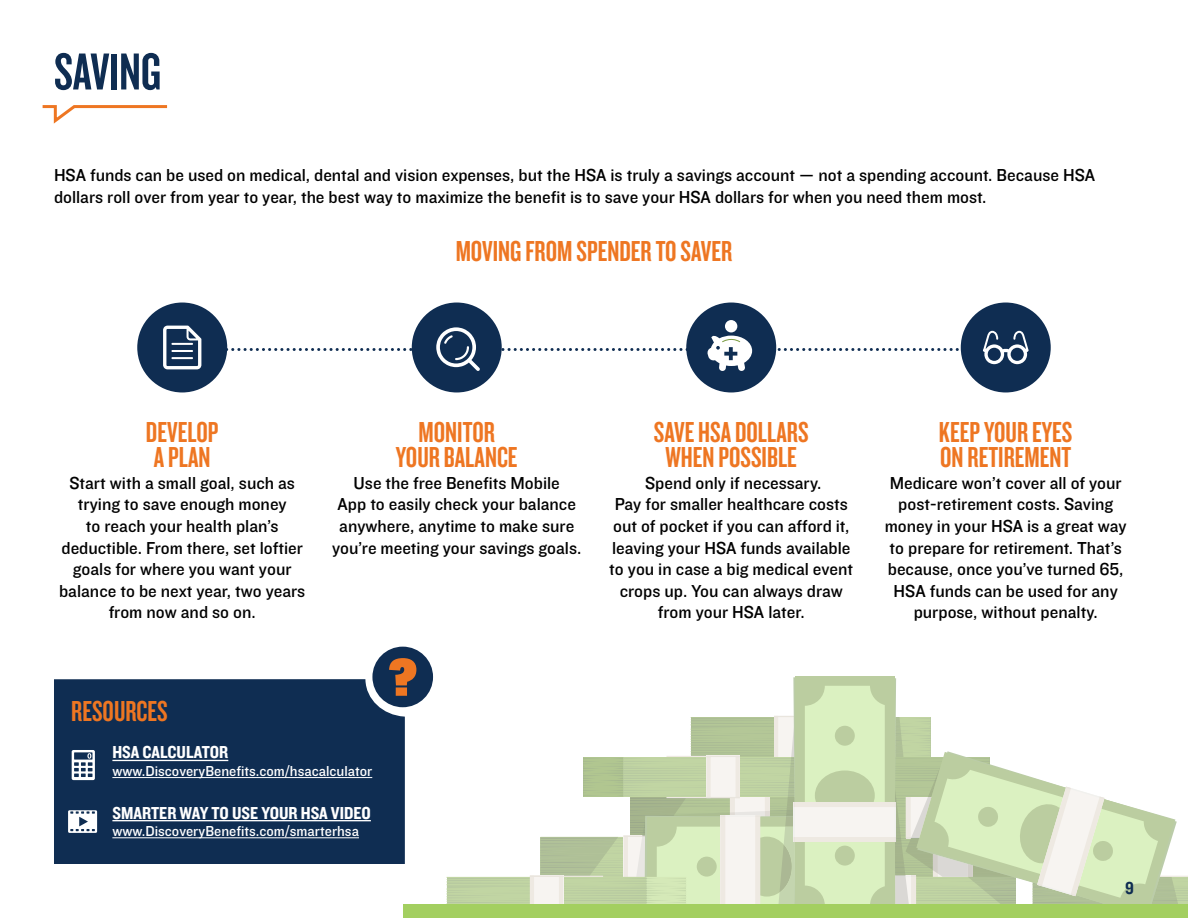
<style>
.page{position:relative;width:1188px;height:918px;background:#fff}
.page>*{position:absolute;margin:0;border:0;box-sizing:border-box;transform-origin:0 0}
.t1{font:54px "Knockout 48 Featherweight";color:#0f2d52}
.t2{font:30px/24.9px "Knockout 48 Featherweight";color:#ee7622}
.t3{font:18px/21.6px "Knockout 31 Junior Middlewt";color:#000;text-align:center}
.t4{font:18px "Knockout 50 Welterweight";color:#fff}
.t5{font:18px "Knockout 50 Welterweight";color:#0f2d52}
.t6{font:15px "Knockout 31 Junior Middlewt";color:#fff}
</style>
<div class="page">
<svg style="left:447px;top:676px;width:741px;height:228px"></svg>
<div style="left:961px;top:303px;width:90px;height:89px;background:#0f2d52;border-radius:50%"></div>
<div style="left:686px;top:303px;width:90px;height:89px;background:#0f2d52;border-radius:50%"></div>
<div style="left:725px;top:320px;width:12px;height:12px;background:#fff;border-radius:50%"></div>
<div style="left:137px;top:303px;width:90px;height:89px;background:#0f2d52;border-radius:50%"></div>
<div style="left:412px;top:303px;width:90px;height:89px;background:#0f2d52;border-radius:50%"></div>
<svg style="left:163px;top:326px;width:866px;height:45px"></svg>
<svg style="left:42px;top:105px;width:126px;height:19px"></svg>
<div style="left:404px;top:904px;width:784px;height:14px;background:#a3cf60"></div>
<div style="left:54px;top:679px;width:352px;height:185px;background:#0f2d52"></div>
<div style="left:372px;top:647px;width:61px;height:60px;background:#0f2d52;border-radius:50%"></div>
<svg style="left:389px;top:658px;width:27px;height:38px"></svg>
<hr style="left:112px;top:760px;width:116px;height:1px;background:#fff">
<hr style="left:112px;top:777px;width:260px;height:1px;background:#fff">
<hr style="left:112px;top:820px;width:259px;height:1px;background:#fff">
<hr style="left:112px;top:837px;width:247px;height:1px;background:#fff">
<svg style="left:68px;top:810px;width:29px;height:23px"></svg>
<svg style="left:72px;top:750px;width:23px;height:30px"></svg>
<h1 class="t1" style="left:54px;top:39px;width:109px">SAVING</h1>
<p class="t3" style="left:54px;top:164px;width:1043px;text-align:left">HSA funds can be used on medical, dental and vision expenses, but the HSA is truly a savings account — not a spending account. Because HSA dollars roll over from year to year, the best way to maximize the benefit is to save your HSA dollars for when you need them most.</p>
<h2 class="t2" style="left:456px;top:237px;width:278px">MOVING FROM SPENDER TO SAVER</h2>
<h2 class="t2" style="left:146px;top:419px;width:74px">DEVELOP<br>A PLAN</h2>
<p class="t3" style="left:59px;top:471px;width:248px">Start with a small goal, such as trying to save enough money<br>to reach your health plan’s deductible. From there, set loftier goals for where you want your balance to be next year, two years from now and so on.</p>
<h2 class="t2" style="left:396px;top:419px;width:123px;text-align:center">MONITOR<br>YOUR BALANCE</h2>
<p class="t3" style="left:332px;top:471px;width:251px">Use the free Benefits Mobile<br>App to easily check your balance anywhere, anytime to make sure you’re meeting your savings goals.</p>
<h2 class="t2" style="left:654px;top:419px;width:156px;text-align:center">SAVE HSA DOLLARS<br>WHEN POSSIBLE</h2>
<p class="t3" style="left:609px;top:471px;width:245px">Spend only if necessary.<br>Pay for smaller healthcare costs out of pocket if you can afford it, leaving your HSA funds available to you in case a big medical event crops up. You can always draw from your HSA later.</p>
<h2 class="t2" style="left:71px;top:698px;width:98px">RESOURCES</h2>
<p class="t4" style="left:112px;top:741px;width:117px">HSA CALCULATOR</p>
<p class="t6" style="left:112px;top:761px;width:261px">www.DiscoveryBenefits.com/hsacalculator</p>
<p class="t4" style="left:112px;top:801px;width:260px">SMARTER WAY TO USE YOUR HSA VIDEO</p>
<p class="t6" style="left:112px;top:821px;width:248px">www.DiscoveryBenefits.com/smarterhsa</p>
<h2 class="t2" style="left:939px;top:419px;width:135px">KEEP YOUR EYES<br>ON RETIREMENT</h2>
<p class="t3" style="left:885px;top:471px;width:244px">Medicare won’t cover all of your post-retirement costs. Saving money in your HSA is a great way to prepare for retirement. That’s because, once you’ve turned 65,<br>HSA funds can be used for any purpose, without penalty.</p>
<p class="t5" style="left:1125px;top:876px;width:10px">9</p>
</div>
